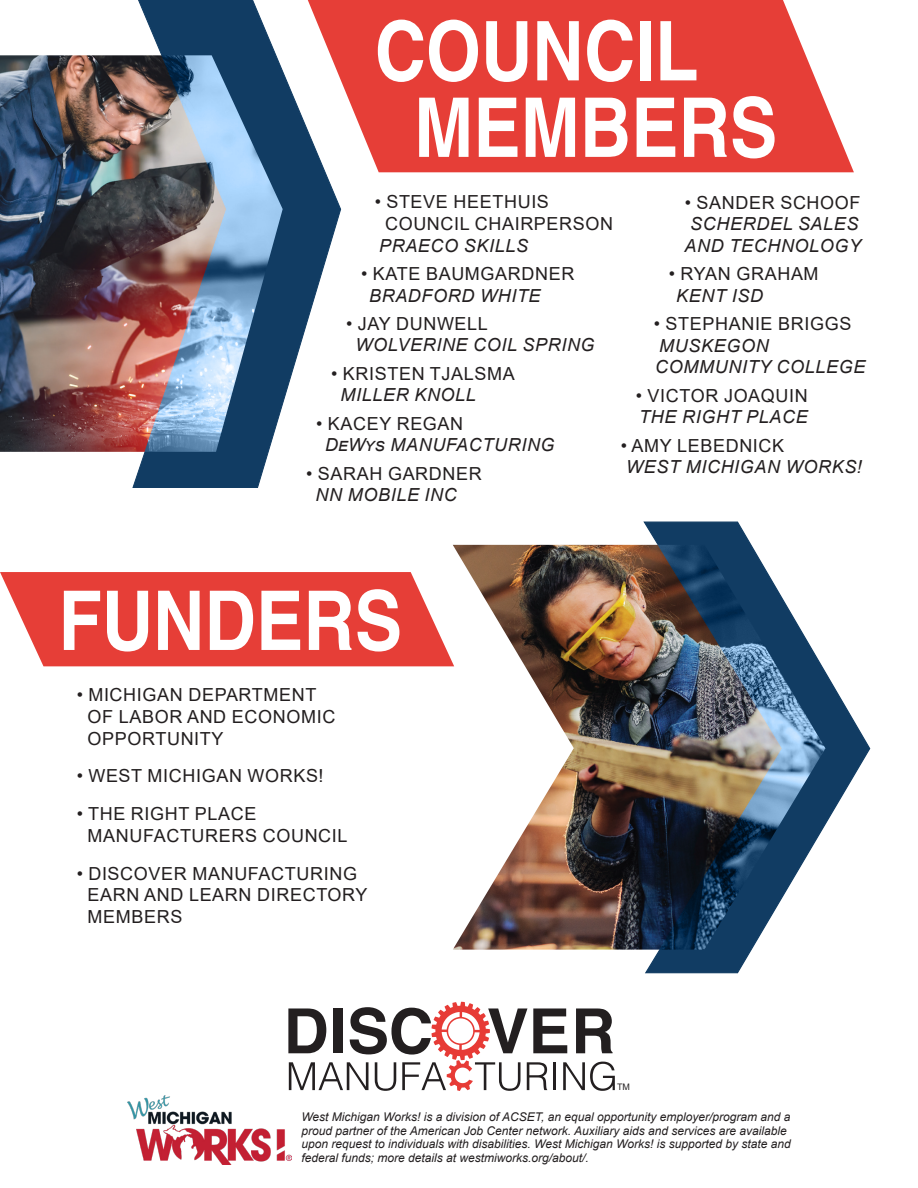
<style>
.page{position:relative;width:918px;height:1188px;background:#fff}
.page>*{position:absolute;margin:0;border:0;box-sizing:border-box;transform-origin:0 0}
.t1{font:700 82.5px "Nimbus San Con L";color:#fff;scale:1.05 1}
.t2{font:18px/21.6px "Arial";letter-spacing:.035em;color:#231f20}
.t3{font:italic 18px/21.6px "Arial";letter-spacing:.035em;color:#231f20}
.t4{font:italic 12px/13.5px "Arial";color:#231f20}
.t5{font:9px "Arial";color:#231f20}
.s1{font-style:normal}
.s2{font-style:italic}
</style>
<div class="page">
<img style="left:128px;top:1096px;width:164px;height:69px">
<img style="left:0;top:55px;width:132px;height:397px">
<img style="left:132px;top:0;width:210px;height:488px">
<svg style="left:308px;top:0;width:546px;height:172px;fill:#e63e37"></svg>
<svg style="left:288px;top:1002px;width:327px;height:89px"></svg>
<img style="left:453px;top:545px;width:190px;height:405px">
<img style="left:643px;top:521px;width:228px;height:453px">
<svg style="left:0;top:572px;width:454px;height:94px"></svg>
<p class="t1" style="left:375px;top:-10px;width:310px">COUNCIL</p>
<p class="t1" style="left:414px;top:67px;width:347px">MEMBERS</p>
<p class="t3" style="left:685px;top:192px;width:178px;text-align:center"><span class="s1">• SANDER SCHOOF<br></span>SCHERDEL SALES<br>AND TECHNOLOGY</p>
<p class="t2" style="left:676px;top:263px;width:144px;text-indent:-7px">• RYAN GRAHAM<br><span class="s2">KENT ISD</span></p>
<p class="t3" style="left:654px;top:313px;width:213px"><span class="s1">• STEPHANIE BRIGGS<br></span>MUSKEGON<br>COMMUNITY COLLEGE</p>
<p class="t2" style="left:636px;top:384px;width:173px">• VICTOR JOAQUIN<br><span class="s2">THE RIGHT PLACE</span></p>
<p class="t3" style="left:621px;top:435px;width:242px"><span class="s1">• AMY LEBEDNICK<br></span>WEST MICHIGAN WORKS!</p>
<p class="t2" style="left:375px;top:191px;width:176px">• STEVE HEETHUIS</p>
<p class="t2" style="left:385px;top:213px;width:230px">COUNCIL CHAIRPERSON</p>
<p class="t3" style="left:379px;top:235px;width:150px">PRAECO SKILLS</p>
<p class="t2" style="left:369px;top:263px;width:207px;text-indent:-8px">• KATE BAUMGARDNER<br><span class="s2">BRADFORD WHITE</span></p>
<p class="t3" style="left:356px;top:313px;width:241px;text-indent:-9px"><span class="s1">• JAY DUNWELL<br></span>WOLVERINE COIL SPRING</p>
<p class="t2" style="left:341px;top:363px;width:176px;text-indent:-9px">• KRISTEN TJALSMA<br><span class="s2">MILLER KNOLL</span></p>
<p class="t3" style="left:325px;top:413px;width:231px;text-indent:-9px"><span class="s1">• KACEY REGAN<br></span>DeWys MANUFACTURING</p>
<p class="t2" style="left:316px;top:462px;width:168px;text-indent:-9px">• SARAH GARDNER<br><span class="s2">NN MOBILE INC</span></p>
<p class="t1" style="left:58px;top:560px;width:329px">FUNDERS</p>
<p class="t2" style="left:88px;top:684px;width:249px;text-indent:-11px">• MICHIGAN DEPARTMENT<br>OF LABOR AND ECONOMIC<br>OPPORTUNITY</p>
<p class="t2" style="left:77px;top:765px;width:248px">• WEST MICHIGAN WORKS!</p>
<p class="t2" style="left:88px;top:803px;width:261px;text-indent:-11px">• THE RIGHT PLACE<br>MANUFACTURERS COUNCIL</p>
<p class="t2" style="left:88px;top:862px;width:282px;text-indent:-11px">• DISCOVER MANUFACTURING<br>EARN AND LEARN DIRECTORY<br>MEMBERS</p>
<p class="t5" style="left:617px;top:1081px;width:14px">TM</p>
<p class="t4" style="left:301px;top:1111px;width:491px">West Michigan Works! is a division of ACSET, an equal opportunity employer/program and a proud partner of the American Job Center network. Auxiliary aids and services are available upon request to individuals with disabilities. West Michigan Works! is supported by state and federal funds; more details at westmiworks.org/about/.</p>
</div>
